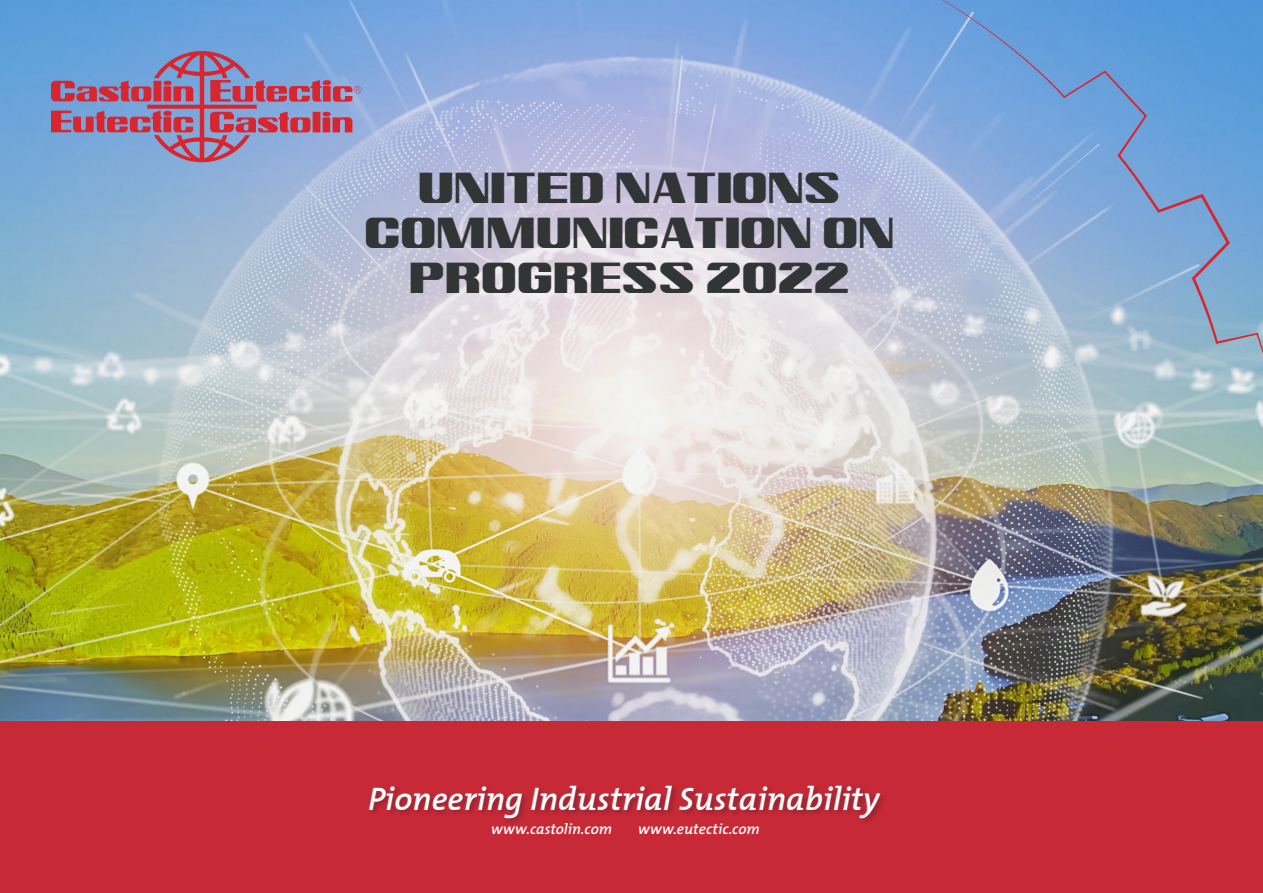
<style>
.page{position:relative;width:1263px;height:893px;background:#fff}
.page>*{position:absolute;margin:0;border:0;box-sizing:border-box;transform-origin:0 0}
.t1{font:42px/45px "Castolin 3 DAS";color:#323535;text-align:center}
.Titre_SECTION{font:italic 600 33px "The Mix B W6";color:#fff}
.texte{font:italic 600 15px "The Mix E2 s";letter-spacing:.02em;color:#fff}
</style>
<div class="page">
<img style="left:0;top:0;width:1263px;height:721px">
<svg style="left:51px;top:51px;width:310px;height:111px;background:#9583ab"></svg>
<svg style="left:920px;top:0;width:343px;height:391px;background:#86acd6"></svg>
<div style="left:0;top:721px;width:1263px;height:172px;background:#c82937"></div>
<div style="left:368px;top:783px;width:520px;height:42px;background:#231f20;opacity:.35"></div>
<p class="t1" style="left:366px;top:166px;width:532px">UNITED NATIONS<br>COMMUNICATION ON<br>PROGRESS 2022</p>
<p class="Titre_SECTION" style="left:368px;top:778px;width:513px">Pioneering Industrial Sustainability</p>
<p class="texte" style="left:491px;top:819px;width:122px">www.castolin.com</p>
<p class="texte" style="left:638px;top:819px;width:123px">www.eutectic.com</p>
</div>
